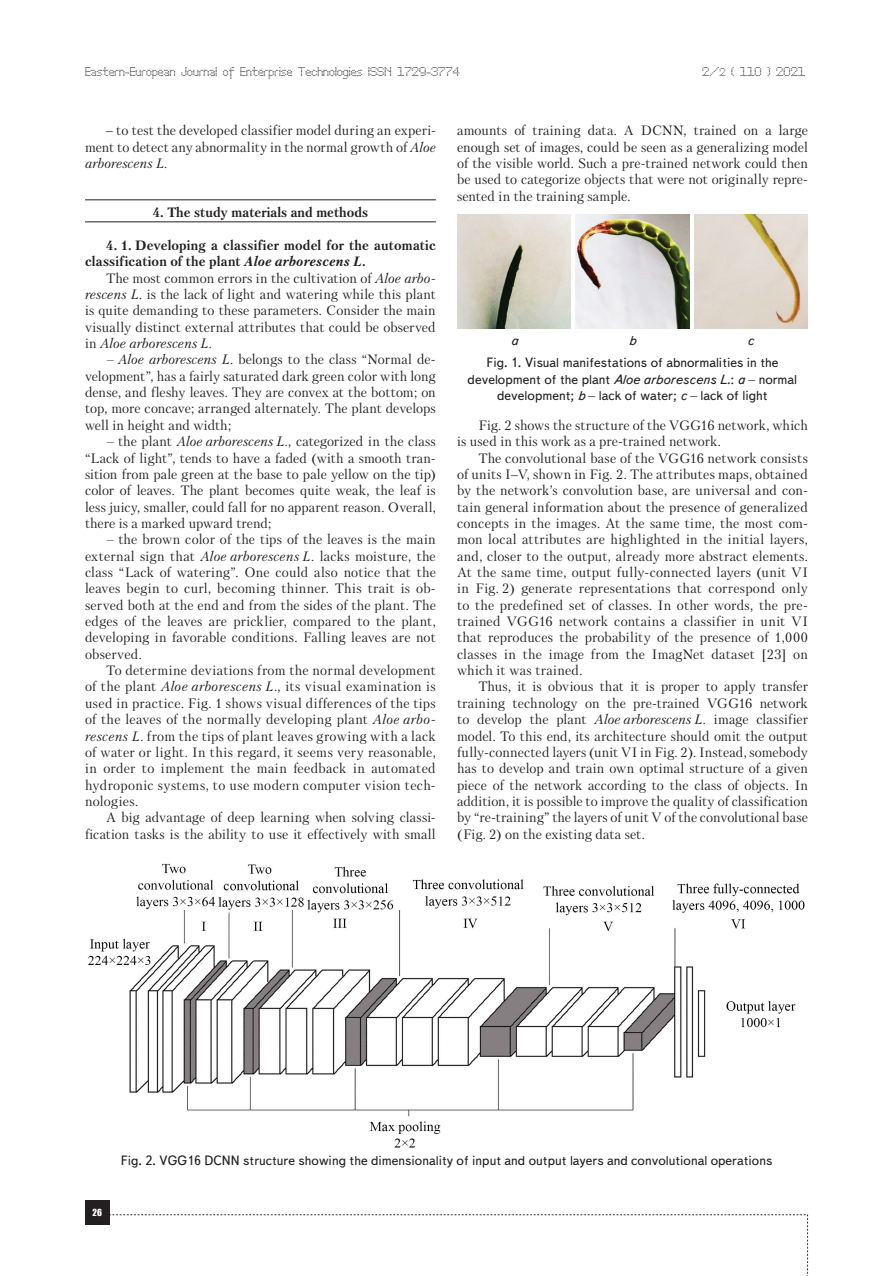
<style>
.page{position:relative;width:893px;height:1276px;background:#fff}
.page>*{position:absolute;margin:0;border:0;box-sizing:border-box;transform-origin:0 0}
.t1{font:13.5px/16.4px "Petersburg C";letter-spacing:.01em;color:#231f20;text-align:justify}
.t2{font:13.5px/16.2px "Text Book C";color:#231f20;text-align:center}
.t3{font:700 13.5px/16.4px "Petersburg C";letter-spacing:.005em;color:#231f20}
.t4{font:italic 13.5px "Text Book C";color:#231f20}
.t5{font:12px "Perfo";letter-spacing:.015em;color:#231f20}
.t6{font:9px "Impact";color:#fff}
.s1{font-size:10.5px}
.s2{font-family:"Times New Roman"}
.s3{font-style:italic}
</style>
<div class="page">
<div style="left:85px;top:1200px;width:24px;height:24px;background:#231f20"></div>
<svg style="left:109px;top:1214px;width:699px;height:62px"></svg>
<hr style="left:85px;top:199px;width:351px;height:1px;background:#231f20">
<hr style="left:85px;top:221px;width:351px;height:1px;background:#231f20">
<img style="left:457px;top:214px;width:114px;height:114px">
<img style="left:575px;top:214px;width:114px;height:114px">
<img style="left:694px;top:214px;width:114px;height:114px">
<img style="left:88px;top:863px;width:717px;height:285px">
<p class="t5" style="left:85px;top:65px;width:376px">Eastern-European Journal of Enterprise Technologies ISSN 1729-3774</p>
<p class="t5" style="left:702px;top:65px;width:104px">2/<span class="s1">2</span> ( 110 ) 2021</p>
<p class="t1" style="left:85px;top:122px;width:352px;text-indent:21px"><span class="s2">‒</span> to test the developed classifier model during an experi&shy;ment to detect any abnormality in the normal growth of <span class="s3">Aloe arborescens L</span>.</p>
<p class="t3" style="left:153px;top:204px;width:217px">4. The study materials and methods</p>
<p class="t3" style="left:85px;top:237px;width:352px;text-indent:21px">4. 1. Developing a classifier model for the automatic classification of the plant <span class="s3">Aloe arborescens L.</span></p>
<p class="t1" style="left:85px;top:269px;width:352px;text-indent:21px">The most common errors in the cultivation of <span class="s3">Aloe arbo&shy;rescens L.</span> is the lack of light and watering while this plant is quite demanding to these parameters. Consider the main visually distinct external attributes that could be observed in <span class="s3">Aloe arborescens L.</span></p>
<p class="t1" style="left:85px;top:351px;width:352px;text-indent:21px">– <span class="s3">Aloe arborescens L.</span> belongs to the class “Normal de&shy;velopment”, has a fairly saturated dark green color with long dense, and fleshy leaves. They are convex at the bottom; on top, more concave; arranged alternately. The plant develops well in height and width;</p>
<p class="t1" style="left:85px;top:433px;width:352px;text-indent:21px">– the plant <span class="s3">Aloe arborescens L.</span>, categorized in the class “Lack of light”, tends to have a faded (with a smooth tran&shy;sition from pale green at the base to pale yellow on the tip) color of leaves. The plant becomes quite weak, the leaf is less juicy, smaller, could fall for no apparent reason. Overall, there is a marked upward trend;</p>
<p class="t1" style="left:85px;top:531px;width:352px;text-indent:21px">– the brown color of the tips of the leaves is the main external sign that <span class="s3">Aloe arborescens L.</span> lacks moisture, the class “Lack of watering”. One could also notice that the leaves begin to curl, becoming thinner. This trait is ob&shy;served both at the end and from the sides of the plant. The edges of the leaves are pricklier, compared to the plant, developing in favorable conditions. Falling leaves are not observed.</p>
<p class="t1" style="left:85px;top:662px;width:352px;text-indent:21px">To determine deviations from the normal development of the plant <span class="s3">Aloe arborescens L.</span>, its visual examination is used in practice. Fig. 1 shows visual differences of the tips of the leaves of the normally developing plant <span class="s3">Aloe arbo&shy;rescens L.</span> from the tips of plant leaves growing with a lack of water or light. In this regard, it seems very reasonable, in order to implement the main feedback in automated hydroponic systems, to use modern computer vision tech&shy;nologies.</p>
<p class="t1" style="left:85px;top:809px;width:352px;text-align:right">A big advantage of deep learning when solving classi&shy;fication tasks is the ability to use it effectively with small</p>
<p class="t1" style="left:457px;top:122px;width:352px">amounts of training data. A DCNN, trained on a large enough set of images, could be seen as a generalizing model of the visible world. Such a pre-trained network could then be used to categorize objects that were not originally repre&shy;sented in the training sample.</p>
<p class="t4" style="left:511px;top:333px;width:9px">a</p>
<p class="t4" style="left:629px;top:333px;width:9px">b</p>
<p class="t4" style="left:747px;top:333px;width:8px">c</p>
<p class="t2" style="left:468px;top:355px;width:331px">Fig. 1. Visual manifestations of abnormalities in the development of the plant <span class="s3">Aloe arborescens L.</span>: <span class="s3">a</span> <span class="s2">‒</span> normal development; <span class="s3">b</span> <span class="s2">‒</span> lack of water; <span class="s3">c</span> <span class="s2">‒</span> lack of light</p>
<p class="t1" style="left:457px;top:417px;width:352px;text-indent:21px">Fig. 2 shows the structure of the VGG16 network, which is used in this work as a pre-trained network.</p>
<p class="t1" style="left:457px;top:449px;width:352px;text-indent:21px">The convolutional base of the VGG16 network consists of units I<span class="s2">‒</span>V, shown in Fig. 2. The attributes maps, obtained by the network’s convolution base, are universal and con&shy;tain general information about the presence of generalized concepts in the images. At the same time, the most com&shy;mon local attributes are highlighted in the initial layers, and, closer to the output, already more abstract elements.<br>At the same time, output fully-connected layers (unit VI in Fig. 2) generate representations that correspond only to the predefined set of classes. In other words, the pre&shy;trained VGG16 network contains a classifier in unit VI that reproduces the probability of the presence of 1,000 classes in the image from the ImagNet dataset [23] on which it was trained.</p>
<p class="t1" style="left:457px;top:678px;width:352px;text-indent:21px">Thus, it is obvious that it is proper to apply transfer training technology on the pre-trained VGG16 network to develop the plant <span class="s3">Aloe arborescens L.</span> image classifier model. To this end, its architecture should omit the output fully-connected layers (unit VI in Fig. 2). Instead, somebody has to develop and train own optimal structure of a given piece of the network according to the class of objects. In addition, it is possible to improve the quality of classification by “re-training” the layers of unit V of the convolutional base (Fig. 2) on the existing data set.</p>
<p class="t6" style="left:92px;top:1205px;width:11px">26</p>
<p class="t2" style="left:121px;top:1153px;width:653px">Fig. 2. VGG16 DCNN structure showing the dimensionality of input and output layers and convolutional operations</p>
</div>
